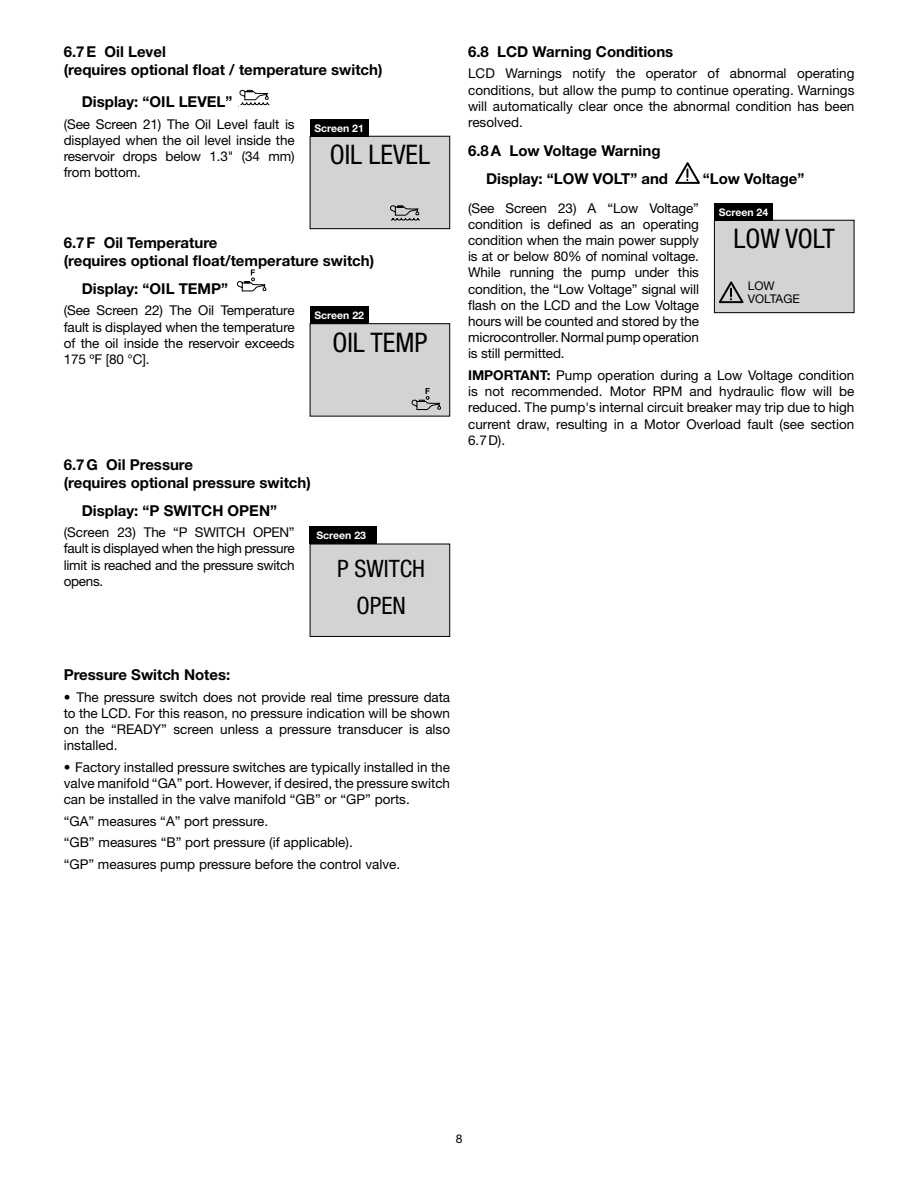
<style>
.page{position:relative;width:918px;height:1188px;background:#fff}
.page>*{position:absolute;margin:0;border:0;box-sizing:border-box;transform-origin:0 0}
.t1{font:condensed 27px "Helvetica Neue";color:#000}
.t2{font:condensed 24px/37.5px "Helvetica Neue";color:#000;text-align:center}
.t3{font:700 15px/18px "Helvetica Neue";color:#000}
.t4{font:13.5px/16.2px "Helvetica Neue";color:#000;text-align:justify}
.t5{font:13.5px "Helvetica Neue";letter-spacing:-.02em;color:#000}
.t6{font:12px/13.5px "Helvetica Neue";color:#000}
.t7{font:700 10.5px "Helvetica Neue";color:#fff}
.s1{font-weight:700}
</style>
<div class="page">
<svg style="left:238px;top:89px;width:31px;height:18px"></svg>
<div style="left:310px;top:136px;width:140px;height:93px;background:#d3d3d3"></div>
<div style="left:310px;top:136px;width:140px;height:93px;border:1px solid #010101"></div>
<div style="left:310px;top:119px;width:59px;height:17px;background:#000"></div>
<svg style="left:390px;top:205px;width:30px;height:16px"></svg>
<svg style="left:237px;top:269px;width:30px;height:23px"></svg>
<div style="left:310px;top:324px;width:140px;height:92px;background:#d3d3d3"></div>
<div style="left:310px;top:323px;width:140px;height:94px;border:1px solid #010101"></div>
<div style="left:310px;top:306px;width:59px;height:18px;background:#000"></div>
<svg style="left:411px;top:388px;width:30px;height:22px"></svg>
<div style="left:310px;top:544px;width:140px;height:92px;background:#d3d3d3"></div>
<div style="left:310px;top:544px;width:140px;height:93px;border:1px solid #010101"></div>
<div style="left:310px;top:527px;width:67px;height:17px;background:#000"></div>
<svg style="left:675px;top:162px;width:25px;height:22px"></svg>
<div style="left:714px;top:220px;width:140px;height:93px;background:#d3d3d3"></div>
<div style="left:714px;top:220px;width:140px;height:93px;border:1px solid #010101"></div>
<div style="left:714px;top:203px;width:59px;height:17px;background:#000"></div>
<svg style="left:719px;top:281px;width:25px;height:23px"></svg>
<p class="t3" style="left:64px;top:44px;width:320px">6.7 E Oil Level<br>(requires optional float / temperature switch)</p>
<p class="t3" style="left:82px;top:94px;width:152px">Display: “OIL LEVEL”</p>
<h1 class="t1" style="left:330px;top:145px;width:102px">OIL LEVEL</h1>
<p class="t4" style="left:64px;top:117px;width:232px">(See Screen 21) The Oil Level fault is displayed when the oil level inside the reservoir drops below 1.3" (34 mm) from bottom.</p>
<p class="t7" style="left:314px;top:124px;width:51px">Screen 21</p>
<p class="t3" style="left:64px;top:235px;width:312px">6.7 F Oil Temperature<br>(requires optional float/temperature switch)</p>
<p class="t3" style="left:82px;top:281px;width:148px">Display: “OIL TEMP”</p>
<h1 class="t1" style="left:332px;top:332px;width:96px">OIL TEMP</h1>
<p class="t4" style="left:64px;top:304px;width:232px">(See Screen 22) The Oil Temperature fault is displayed when the temperature of the oil inside the reservoir exceeds 175 ºF [80 °C].</p>
<p class="t7" style="left:314px;top:312px;width:51px">Screen 22</p>
<p class="t3" style="left:64px;top:457px;width:249px">6.7 G Oil Pressure<br>(requires optional pressure switch)</p>
<p class="t3" style="left:82px;top:503px;width:197px">Display: “P SWITCH OPEN”</p>
<p class="t5" style="left:64px;top:528px;width:232px">(Screen 23) The “P SWITCH OPEN”</p>
<p class="t7" style="left:316px;top:532px;width:51px">Screen 23</p>
<p class="t4" style="left:64px;top:542px;width:232px">fault is displayed when the high pressure limit is reached and the pressure switch opens.</p>
<h2 class="t2" style="left:337px;top:551px;width:89px">P SWITCH<br>OPEN</h2>
<p class="t3" style="left:468px;top:44px;width:207px">6.8 LCD Warning Conditions</p>
<p class="t4" style="left:468px;top:67px;width:388px">LCD Warnings notify the operator of abnormal operating conditions, but allow the pump to continue operating. Warnings will automatically clear once the abnormal condition has been resolved.</p>
<p class="t3" style="left:486px;top:138px;width:183px;line-height:27.9px;text-indent:-18px">6.8 A Low Voltage Warning<br>Display: “LOW VOLT” and</p>
<p class="t3" style="left:703px;top:171px;width:103px">“Low Voltage”</p>
<p class="t4" style="left:468px;top:201px;width:232px">(See Screen 23) A “Low Voltage” condition is defined as an operating condition when the main power supply is at or below 80% of nominal voltage.<br>While running the pump under this condition, the “Low Voltage” signal will flash on the LCD and the Low Voltage hours will be counted and stored by the microcontroller. Normal pump operation is still permitted.</p>
<p class="t4" style="left:468px;top:368px;width:388px"><span class="s1">IMPORTANT:</span> Pump operation during a Low Voltage condition is not recommended. Motor RPM and hydraulic flow will be reduced. The pump's internal circuit breaker may trip due to high current draw, resulting in a Motor Overload fault (see section 6.7D).</p>
<p class="t7" style="left:719px;top:208px;width:51px">Screen 24</p>
<h1 class="t1" style="left:734px;top:229px;width:103px">LOW VOLT</h1>
<p class="t6" style="left:748px;top:280px;width:54px">LOW<br>VOLTAGE</p>
<p class="t3" style="left:64px;top:667px;width:168px">Pressure Switch Notes:</p>
<p class="t4" style="left:64px;top:690px;width:388px">• The pressure switch does not provide real time pressure data to the LCD. For this reason, no pressure indication will be shown on the “READY” screen unless a pressure transducer is also installed.</p>
<p class="t4" style="left:64px;top:760px;width:388px">• Factory installed pressure switches are typically installed in the valve manifold “GA” port. However, if desired, the pressure switch can be installed in the valve manifold “GB” or “GP” ports.</p>
<p class="t4" style="left:64px;top:811px;width:338px;line-height:21.6px;text-align:left">“GA” measures “A” port pressure.<br>“GB” measures “B” port pressure (if applicable).<br>“GP” measures pump pressure before the control valve.</p>
<p class="t6" style="left:456px;top:1133px;width:8px">8</p>
</div>
